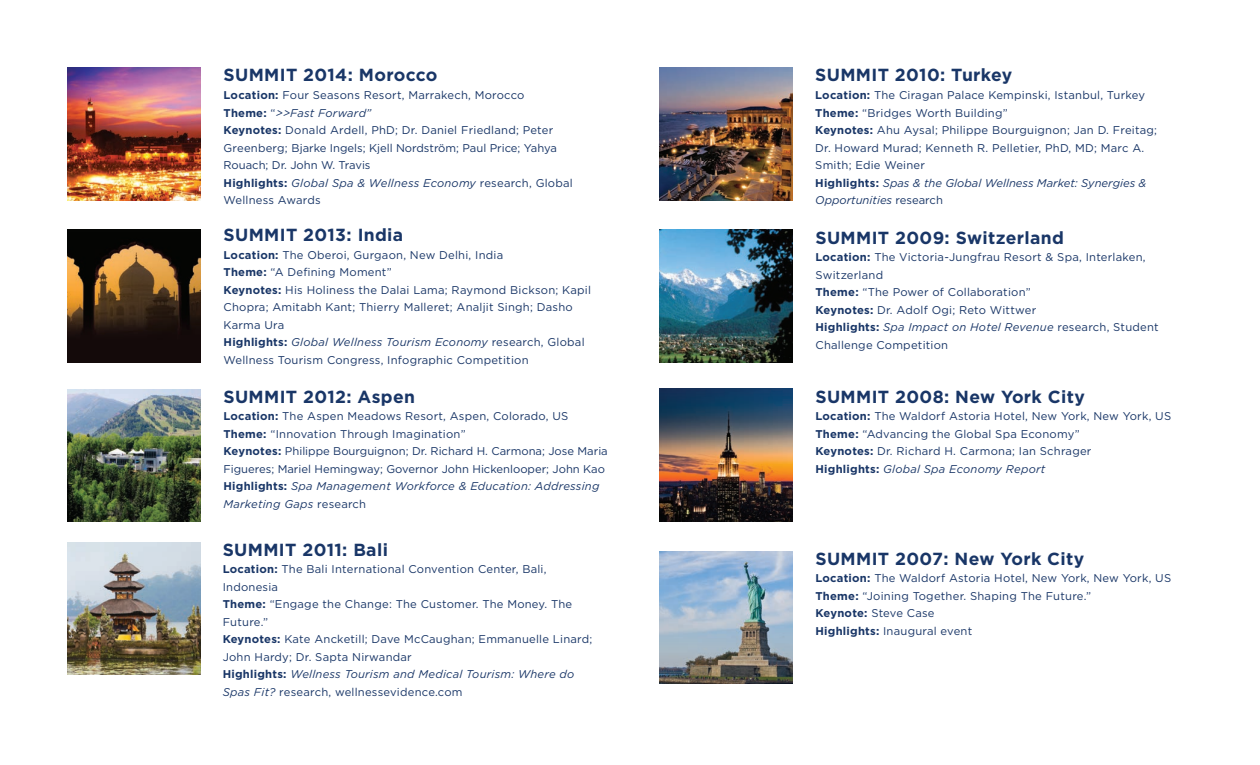
<style>
.page{position:relative;width:1260px;height:765px;background:#fff}
.page>*{position:absolute;margin:0;border:0;box-sizing:border-box;transform-origin:0 0}
.t1{font:700 17.5px "Gotham";letter-spacing:.02em;color:#193667}
.t2{font:11.25px/17.5px "Gotham";letter-spacing:.02em;color:#193667}
.t3{font:11.25px/17.5px "Gotham";color:#193667}
.s1{font-weight:700}
.s2{font-style:italic}
</style>
<div class="page">
<img style="left:68px;top:68px;width:133px;height:133px">
<img style="left:659px;top:68px;width:133px;height:133px">
<img style="left:68px;top:230px;width:133px;height:133px">
<img style="left:659px;top:230px;width:133px;height:133px">
<img style="left:68px;top:390px;width:133px;height:132px">
<img style="left:659px;top:389px;width:133px;height:133px">
<img style="left:68px;top:543px;width:133px;height:132px">
<img style="left:659px;top:552px;width:133px;height:132px">
<h1 class="t1" style="left:224px;top:64px;width:215px">SUMMIT 2014: Morocco</h1>
<p class="t2" style="left:224px;top:86px;width:351px"><span class="s1">Location:</span> Four Seasons Resort, Marrakech, Morocco<br><span class="s1">Theme:</span> “<span class="s2">&gt;&gt;Fast Forward”<br></span><span class="s1">Keynotes:</span> Donald Ardell, PhD; Dr. Daniel Friedland; Peter Greenberg; Bjarke Ingels; Kjell Nordström; Paul Price; Yahya Rouach; Dr. John W. Travis<br><span class="s1">Highlights:</span> <span class="s2">Global Spa &amp; Wellness Economy</span> research, Global Wellness Awards</p>
<h1 class="t1" style="left:224px;top:223px;width:181px">SUMMIT 2013: India</h1>
<p class="t2" style="left:224px;top:246px;width:369px"><span class="s1">Location:</span> The Oberoi, Gurgaon, New Delhi, India<br><span class="s1">Theme:</span> “A Defining Moment”<br><span class="s1">Keynotes:</span> His Holiness the Dalai Lama; Raymond Bickson; Kapil Chopra; Amitabh Kant; Thierry Malleret; Analjit Singh; Dasho Karma Ura<br><span class="s1">Highlights:</span> <span class="s2">Global Wellness Tourism Economy</span> research, Global Wellness Tourism Congress, Infographic Competition</p>
<h1 class="t1" style="left:223px;top:385px;width:193px">SUMMIT 2012: Aspen</h1>
<p class="t3" style="left:223px;top:407px;width:386px"><span class="s1">Location:</span> The Aspen Meadows Resort, Aspen, Colorado, US <span class="s1">Theme:</span> “Innovation Through Imagination”<br><span class="s1">Keynotes:</span> Philippe Bourguignon; Dr. Richard H. Carmona; Jose Maria Figueres; Mariel Hemingway; Governor John Hickenlooper; John Kao <span class="s1">Highlights:</span> <span class="s2">Spa Management Workforce &amp; Education: Addressing Marketing Gaps</span> research</p>
<h1 class="t1" style="left:223px;top:538px;width:167px">SUMMIT 2011: Bali</h1>
<p class="t2" style="left:223px;top:560px;width:371px"><span class="s1">Location:</span> The Bali International Convention Center, Bali, Indonesia<br><span class="s1">Theme:</span> “Engage the Change: The Customer. The Money. The Future.”<br><span class="s1">Keynotes:</span> Kate Ancketill; Dave McCaughan; Emmanuelle Linard; John Hardy; Dr. Sapta Nirwandar<br><span class="s1">Highlights:</span> <span class="s2">Wellness Tourism and Medical Tourism: Where do Spas Fit?</span> research, wellnessevidence.com</p>
<h1 class="t1" style="left:815px;top:64px;width:199px">SUMMIT 2010: Turkey</h1>
<p class="t2" style="left:815px;top:86px;width:343px"><span class="s1">Location:</span> The Ciragan Palace Kempinski, Istanbul, Turkey <span class="s1">Theme:</span> “Bridges Worth Building”<br><span class="s1">Keynotes:</span> Ahu Aysal; Philippe Bourguignon; Jan D. Freitag; Dr. Howard Murad; Kenneth R. Pelletier, PhD, MD; Marc A.<br>Smith; Edie Weiner<br><span class="s1">Highlights:</span> <span class="s2">Spas &amp; the Global Wellness Market: Synergies &amp; Opportunities</span> research</p>
<h1 class="t1" style="left:815px;top:226px;width:250px">SUMMIT 2009: Switzerland</h1>
<p class="t2" style="left:815px;top:248px;width:345px"><span class="s1">Location:</span> The Victoria-Jungfrau Resort &amp; Spa, Interlaken, Switzerland<br><span class="s1">Theme:</span> “The Power of Collaboration”<br><span class="s1">Keynotes:</span> Dr. Adolf Ogi; Reto Wittwer<br><span class="s1">Highlights:</span> <span class="s2">Spa Impact on Hotel Revenue</span> research, Student Challenge Competition</p>
<h1 class="t1" style="left:815px;top:385px;width:271px">SUMMIT 2008: New York City</h1>
<p class="t2" style="left:815px;top:407px;width:357px"><span class="s1">Location:</span> The Waldorf Astoria Hotel, New York, New York, US <span class="s1">Theme:</span> “Advancing the Global Spa Economy”<br><span class="s1">Keynotes:</span> Dr. Richard H. Carmona; Ian Schrager<br><span class="s1">Highlights:</span> <span class="s2">Global Spa Economy Report</span></p>
<h1 class="t1" style="left:815px;top:547px;width:270px">SUMMIT 2007: New York City</h1>
<p class="t2" style="left:815px;top:569px;width:357px"><span class="s1">Location:</span> The Waldorf Astoria Hotel, New York, New York, US <span class="s1">Theme:</span> “Joining Together. Shaping The Future.”<br><span class="s1">Keynote:</span> Steve Case<br><span class="s1">Highlights:</span> Inaugural event</p>
</div>
